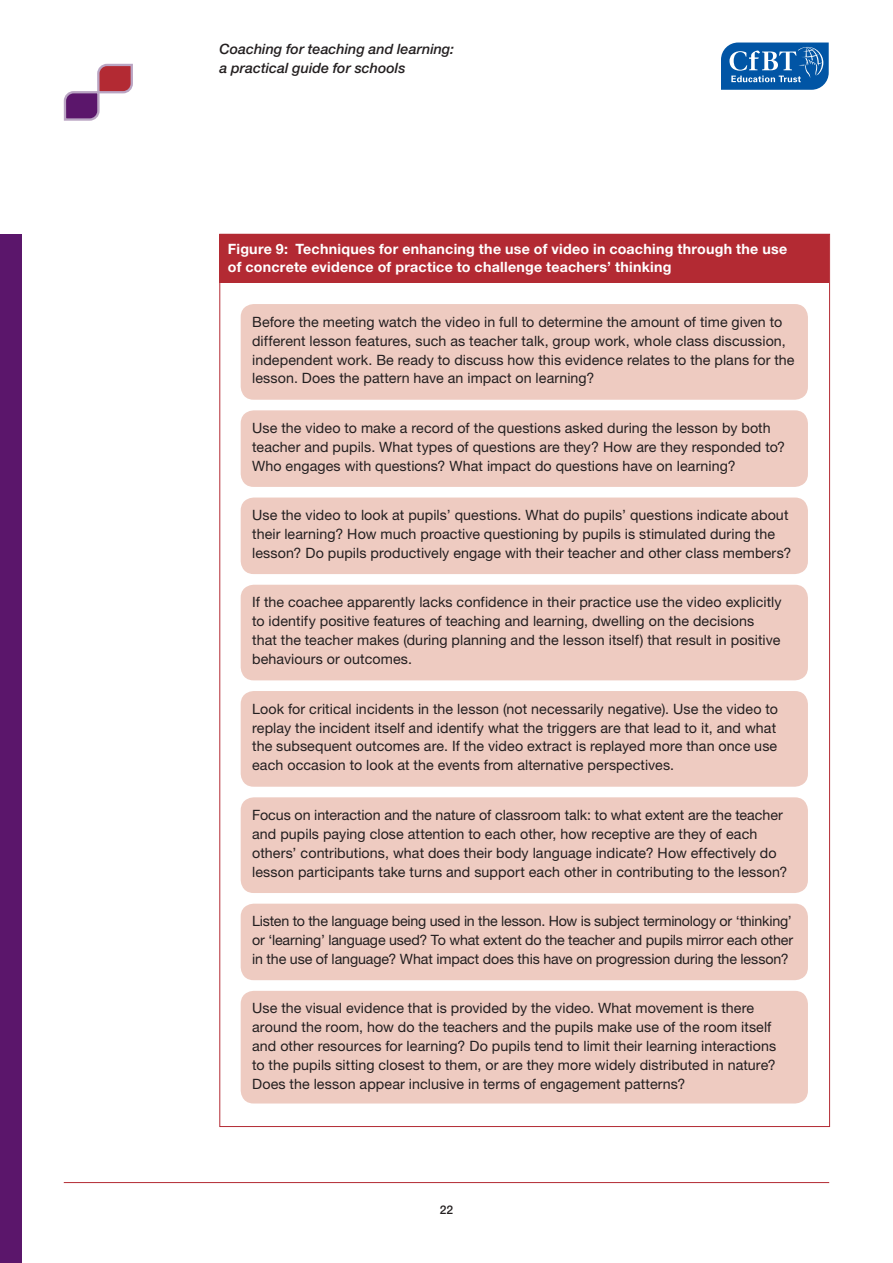
<style>
.page{position:relative;width:893px;height:1263px;background:#fff}
.page>*{position:absolute;margin:0;border:0;box-sizing:border-box;transform-origin:0 0}
.t1{font:14.25px/18.9px "Helvetica Neue LT";letter-spacing:.005em;color:#231f20}
.t2{font:700 14.25px/18.8px "Helvetica Neue LT";letter-spacing:.015em;color:#fff}
.t3{font:italic 500 14.25px/18.9px "Helvetica Neue LT";color:#231f20}
.t4{font:500 12px "Helvetica Neue LT";color:#231f20}
</style>
<div class="page">
<svg style="left:63px;top:63px;width:70px;height:58px"></svg>
<div style="left:0;top:234px;width:21px;height:1029px;background:#5b166b"></div>
<svg style="left:721px;top:43px;width:108px;height:47px;background:#2e73b4"></svg>
<hr style="left:64px;top:1182px;width:765px;height:1px;background:#b32a33">
<div style="left:219px;top:234px;width:610px;height:49px;background:#b32a33"></div>
<div style="left:241px;top:304px;width:567px;height:96px;background:#eecbc1;border-radius:13px"></div>
<div style="left:241px;top:410px;width:567px;height:77px;background:#eecbc1;border-radius:13px"></div>
<div style="left:241px;top:497px;width:567px;height:77px;background:#eecbc1;border-radius:13px"></div>
<div style="left:241px;top:585px;width:567px;height:95px;background:#eecbc1;border-radius:13px"></div>
<div style="left:241px;top:691px;width:567px;height:96px;background:#eecbc1;border-radius:13px"></div>
<div style="left:241px;top:797px;width:567px;height:96px;background:#eecbc1;border-radius:13px"></div>
<div style="left:241px;top:991px;width:567px;height:112px;background:#eecbc1;border-radius:13px"></div>
<div style="left:241px;top:904px;width:567px;height:76px;background:#eecbc1;border-radius:13px"></div>
<p class="t3" style="left:219px;top:39px;width:236px">Coaching for teaching and learning: a practical guide for schools</p>
<p class="t2" style="left:228px;top:239px;width:561px">Figure 9: Techniques for enhancing the use of video in coaching through the use of concrete evidence of practice to challenge teachers’ thinking</p>
<p class="t1" style="left:252px;top:312px;width:544px">Before the meeting watch the video in full to determine the amount of time given to different lesson features, such as teacher talk, group work, whole class discussion, independent work. Be ready to discuss how this evidence relates to the plans for the lesson. Does the pattern have an impact on learning?</p>
<p class="t1" style="left:252px;top:418px;width:535px">Use the video to make a record of the questions asked during the lesson by both teacher and pupils. What types of questions are they? How are they responded to?<br>Who engages with questions? What impact do questions have on learning?</p>
<p class="t1" style="left:252px;top:505px;width:541px">Use the video to look at pupils’ questions. What do pupils’ questions indicate about their learning? How much proactive questioning by pupils is stimulated during the lesson? Do pupils productively engage with their teacher and other class members?</p>
<p class="t1" style="left:252px;top:593px;width:531px">If the coachee apparently lacks confidence in their practice use the video explicitly to identify positive features of teaching and learning, dwelling on the decisions that the teacher makes (during planning and the lesson itself) that result in positive behaviours or outcomes.</p>
<p class="t1" style="left:252px;top:699px;width:527px">Look for critical incidents in the lesson (not necessarily negative). Use the video to replay the incident itself and identify what the triggers are that lead to it, and what the subsequent outcomes are. If the video extract is replayed more than once use each occasion to look at the events from alternative perspectives.</p>
<p class="t1" style="left:252px;top:805px;width:537px">Focus on interaction and the nature of classroom talk: to what extent are the teacher and pupils paying close attention to each other, how receptive are they of each others’ contributions, what does their body language indicate? How effectively do lesson participants take turns and support each other in contributing to the lesson?</p>
<p class="t1" style="left:252px;top:911px;width:542px;text-align:justify">Listen to the language being used in the lesson. How is subject terminology or ‘thinking’ or ‘learning’ language used? To what extent do the teacher and pupils mirror each other in the use of language? What impact does this have on progression during the lesson?</p>
<p class="t1" style="left:252px;top:999px;width:526px">Use the visual evidence that is provided by the video. What movement is there around the room, how do the teachers and the pupils make use of the room itself and other resources for learning? Do pupils tend to limit their learning interactions to the pupils sitting closest to them, or are they more widely distributed in nature?<br>Does the lesson appear inclusive in terms of engagement patterns?</p>
<p class="t4" style="left:440px;top:1202px;width:15px">22</p>
</div>
